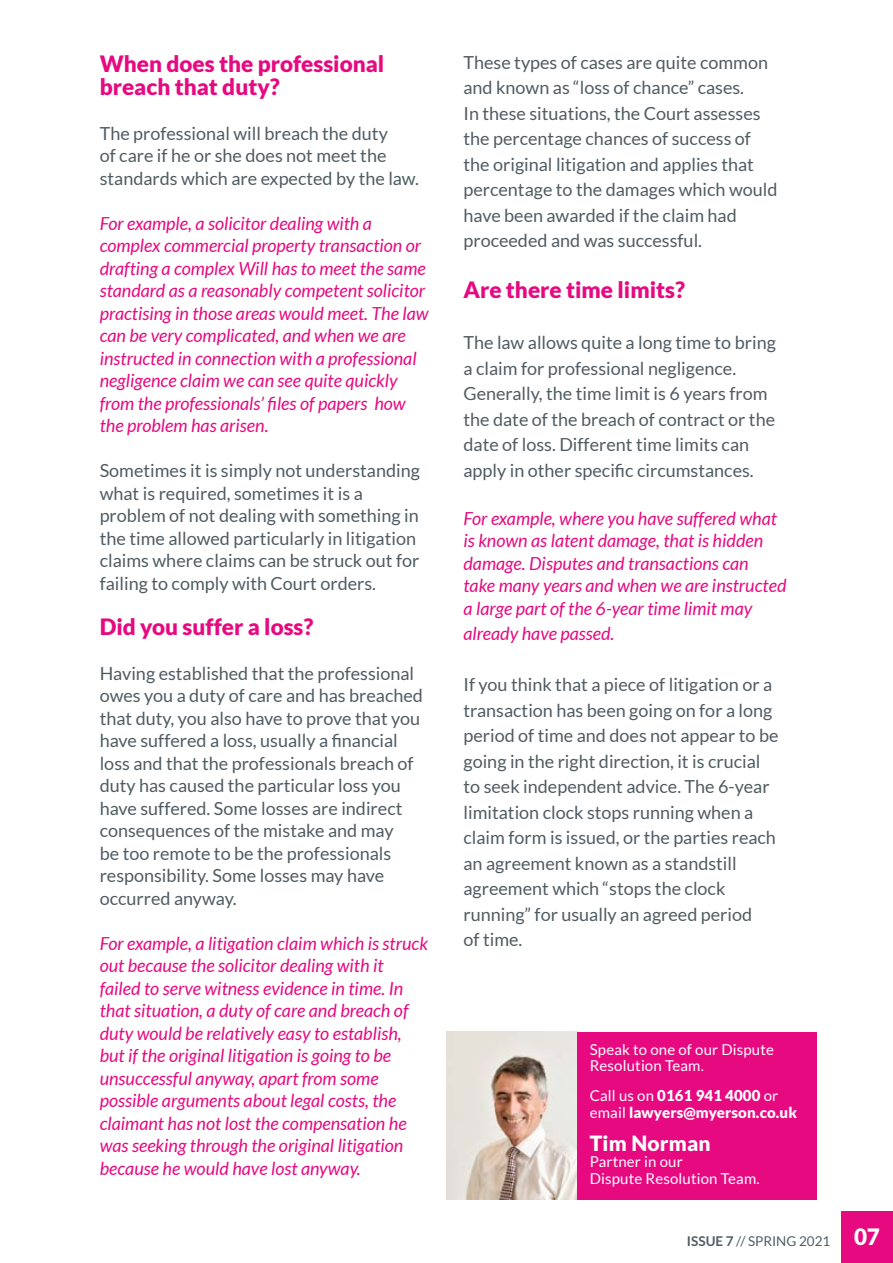
<style>
.page{position:relative;width:893px;height:1263px;background:#fff}
.page>*{position:absolute;margin:0;border:0;box-sizing:border-box;transform-origin:0 0}
.t1{font:900 22.5px/22.5px "Lato";color:#e60980}
.t2{font:900 21px "Lato";letter-spacing:.01em;color:#fff}
.t3{font:18px/25.5px "Lato";color:#505c63}
.t4{font:italic 18px/22.5px "Lato";color:#e60980}
.t5{font:15px/16.5px "Lato";letter-spacing:.01em;color:#fff}
.t6{font:900 15px/16.5px "Lato";letter-spacing:.01em;color:#fff}
.t7{font:13.5px "Lato";color:#505d64}
.s1{font-weight:400}
.s2{font-weight:700}
.s3{font-weight:900;font-size:22.5px;color:#fff}
</style>
<div class="page">
<img style="left:446px;top:1032px;width:131px;height:167px">
<div style="left:577px;top:1032px;width:239px;height:167px;background:#e60980"></div>
<div style="left:842px;top:1212px;width:51px;height:51px;background:#e60980"></div>
<p class="t1" style="left:100px;top:52px;width:286px">When does the professional breach that duty?</p>
<p class="t3" style="left:100px;top:122px;width:321px;line-height:22.5px">The professional will breach the duty<br>of care if he or she does not meet the standards which are expected by the law.</p>
<p class="t4" style="left:100px;top:212px;width:330px">For example, a solicitor dealing with a complex commercial property transaction or drafting a complex Will has to meet the same standard as a reasonably competent solicitor practising in those areas would meet. The law can be very complicated, and when we are instructed in connection with a professional negligence claim we can see quite quickly from the professionals’ files of papers how the problem has arisen.</p>
<p class="t3" style="left:100px;top:459px;width:322px;line-height:22.5px">Sometimes it is simply not understanding what is required, sometimes it is a problem of not dealing with something in the time allowed particularly in litigation claims where claims can be struck out for failing to comply with Court orders.</p>
<p class="t1" style="left:100px;top:615px;width:215px">Did you suffer a loss?</p>
<p class="t3" style="left:100px;top:662px;width:325px;line-height:22.5px">Having established that the professional owes you a duty of care and has breached that duty, you also have to prove that you have suffered a loss, usually a financial loss and that the professionals breach of duty has caused the particular loss you have suffered. Some losses are indirect consequences of the mistake and may<br>be too remote to be the professionals responsibility. Some losses may have occurred anyway.</p>
<p class="t4" style="left:100px;top:932px;width:330px">For example, a litigation claim which is struck out because the solicitor dealing with it failed to serve witness evidence in time. In that situation, a duty of care and breach of duty would be relatively easy to establish, but if the original litigation is going to be unsuccessful anyway, apart from some possible arguments about legal costs, the claimant has not lost the compensation he was seeking through the original litigation because he would have lost anyway.</p>
<p class="t3" style="left:463px;top:49px;width:316px">These types of cases are quite common and known as “loss of chance” cases.<br>In these situations, the Court assesses the percentage chances of success of the original litigation and applies that percentage to the damages which would have been awarded if the claim had proceeded and was successful.</p>
<p class="t1" style="left:463px;top:278px;width:223px">Are there time limits?</p>
<p class="t3" style="left:463px;top:330px;width:314px">The law allows quite a long time to bring a claim for professional negligence.<br>Generally, the time limit is 6 years from the date of the breach of contract or the date of loss. Different time limits can apply in other specific circumstances.</p>
<p class="t4" style="left:463px;top:507px;width:324px">For example, where you have suffered what is known as latent damage, that is hidden damage. Disputes and transactions can<br>take many years and when we are instructed a large part of the 6-year time limit may</p>
<p class="t4" style="left:463px;top:623px;width:152px">already have passed.</p>
<p class="t3" style="left:463px;top:672px;width:316px">If you think that a piece of litigation or a transaction has been going on for a long period of time and does not appear to be going in the right direction, it is crucial to seek independent advice. The 6-year limitation clock stops running when a claim form is issued, or the parties reach an agreement known as a standstill agreement which “stops the clock running” for usually an agreed period<br>of time.</p>
<p class="t5" style="left:590px;top:1041px;width:186px">Speak to one of our Dispute<br>Resolution Team.</p>
<p class="t6" style="left:590px;top:1087px;width:209px"><span class="s1">Call us on</span> 0161 941 4000 <span class="s1">or email</span> lawyers@myerson.co.uk</p>
<p class="t2" style="left:590px;top:1131px;width:122px">Tim Norman</p>
<p class="t5" style="left:590px;top:1153px;width:171px">Partner in our<br>Dispute Resolution Team.</p>
<p class="t7" style="left:687px;top:1234px;width:194px"><span class="s2">ISSUE 7</span> // SPRING 2021 <span class="s3">07</span></p>
</div>
